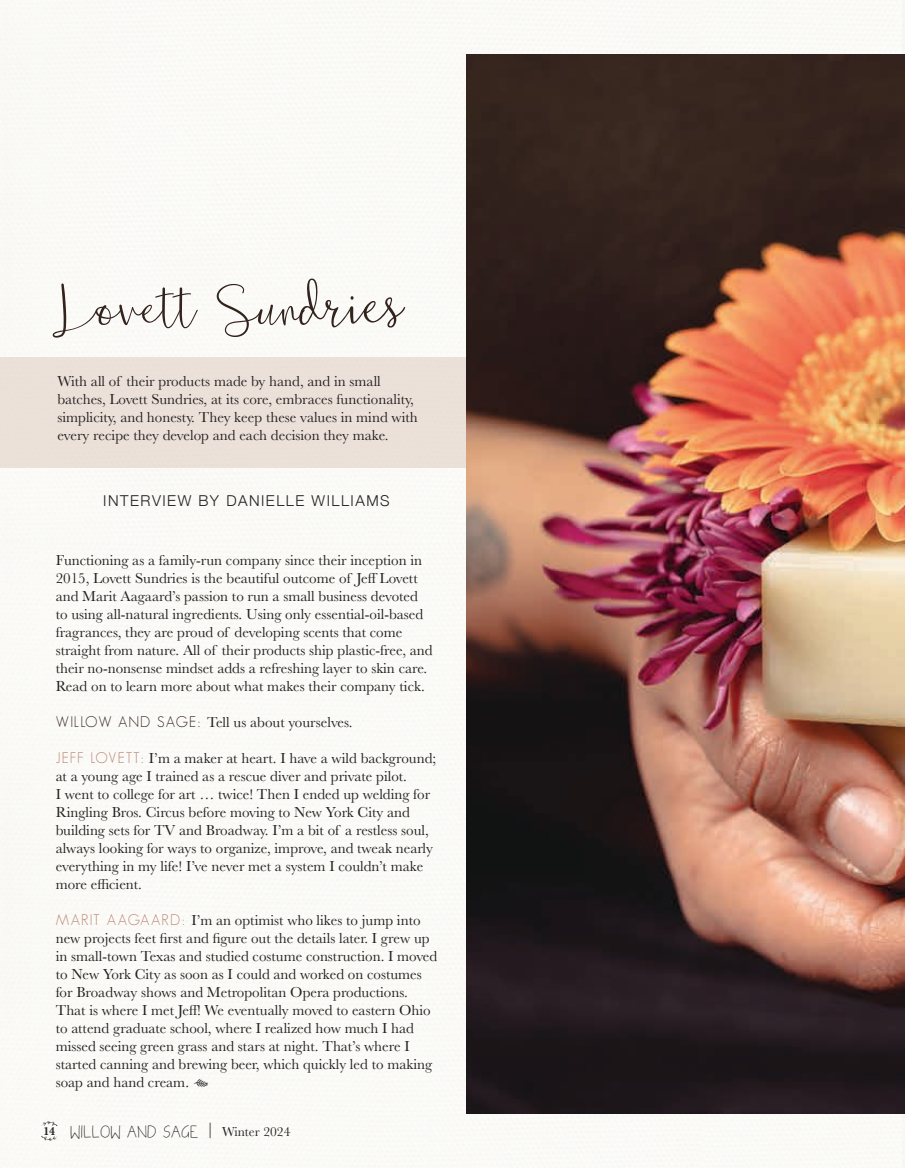
<style>
.page{position:relative;width:905px;height:1168px;background:#fff}
.page>*{position:absolute;margin:0;border:0;box-sizing:border-box;transform-origin:0 0}
.t1{font:60px "Hide Away";color:#33231d}
.t2{font:15px/18px "Baskerville";color:#231f20}
.t3{font:300 15px "Helvetica Neue";letter-spacing:.1em;color:#231f20}
.t4{font:15px "Ammys Handwriting";color:#231f20}
.s1{font-size:72px}
.s2{font-family:"Geosans";font-weight:300;color:#33231d}
.s3{font-family:"Geosans";font-weight:300;color:#b7816d}
.s4{font-family:"Geosans";font-weight:300;color:#55937d}
</style>
<div class="page">
<img style="left:530px;top:0;width:375px;height:1168px">
<img style="left:425px;top:477px;width:106px;height:691px">
<div style="left:0;top:357px;width:466px;height:111px;background:#ece1d9"></div>
<img style="left:466px;top:54px;width:438px;height:1059px">
<svg style="left:41px;top:1136px;width:16px;height:5px"></svg>
<svg style="left:41px;top:1121px;width:16px;height:5px"></svg>
<h1 class="t1" style="left:63px;top:268px;width:342px">Lovett Sun<span class="s1">dries</span></h1>
<p class="t2" style="left:57px;top:372px;width:362px">With all of their products made by hand, and in small batches, Lovett Sundries, at its core, embraces functionality, simplicity, and honesty. They keep these values in mind with every recipe they develop and each decision they make.</p>
<p class="t3" style="left:103px;top:488px;width:288px">INTERVIEW BY DANIELLE WILLIAMS</p>
<p class="t2" style="left:56px;top:551px;width:378px">Functioning as a family-run company since their inception in 2015, Lovett Sundries is the beautiful outcome of Jeff Lovett and Marit Aagaard’s passion to run a small business devoted to using all-natural ingredients. Using only essential-oil-based fragrances, they are proud of developing scents that come straight from nature. All of their products ship plastic-free, and their no-nonsense mindset adds a refreshing layer to skin care.<br>Read on to learn more about what makes their company tick.</p>
<p class="t2" style="left:56px;top:713px;width:298px"><span class="s2">WILLOW AND SAGE:</span> Tell us about yourselves.</p>
<p class="t2" style="left:56px;top:749px;width:382px"><span class="s3">JEFF LOVETT</span><span class="s4">:</span> I’m a maker at heart. I have a wild background; at a young age I trained as a rescue diver and private pilot.<br>I went to college for art … twice! Then I ended up welding for Ringling Bros. Circus before moving to New York City and building sets for TV and Broadway. I’m a bit of a restless soul, always looking for ways to organize, improve, and tweak nearly everything in my life! I’ve never met a system I couldn’t make more efficient.</p>
<p class="t2" style="left:56px;top:911px;width:383px"><span class="s3">MARIT AAGAARD:</span> I’m an optimist who likes to jump into new projects feet first and figure out the details later. I grew up in small-town Texas and studied costume construction. I moved to New York City as soon as I could and worked on costumes for Broadway shows and Metropolitan Opera productions.<br>That is where I met Jeff! We eventually moved to eastern Ohio to attend graduate school, where I realized how much I had missed seeing green grass and stars at night. That’s where I started canning and brewing beer, which quickly led to making soap and hand cream.</p>
<p class="t4" style="left:43px;top:1121px;width:248px"><sup>14</sup> WILLOW AND SAGE <sup>|</sup> <sup>Winter</sup> <sup>2024</sup></p>
</div>
